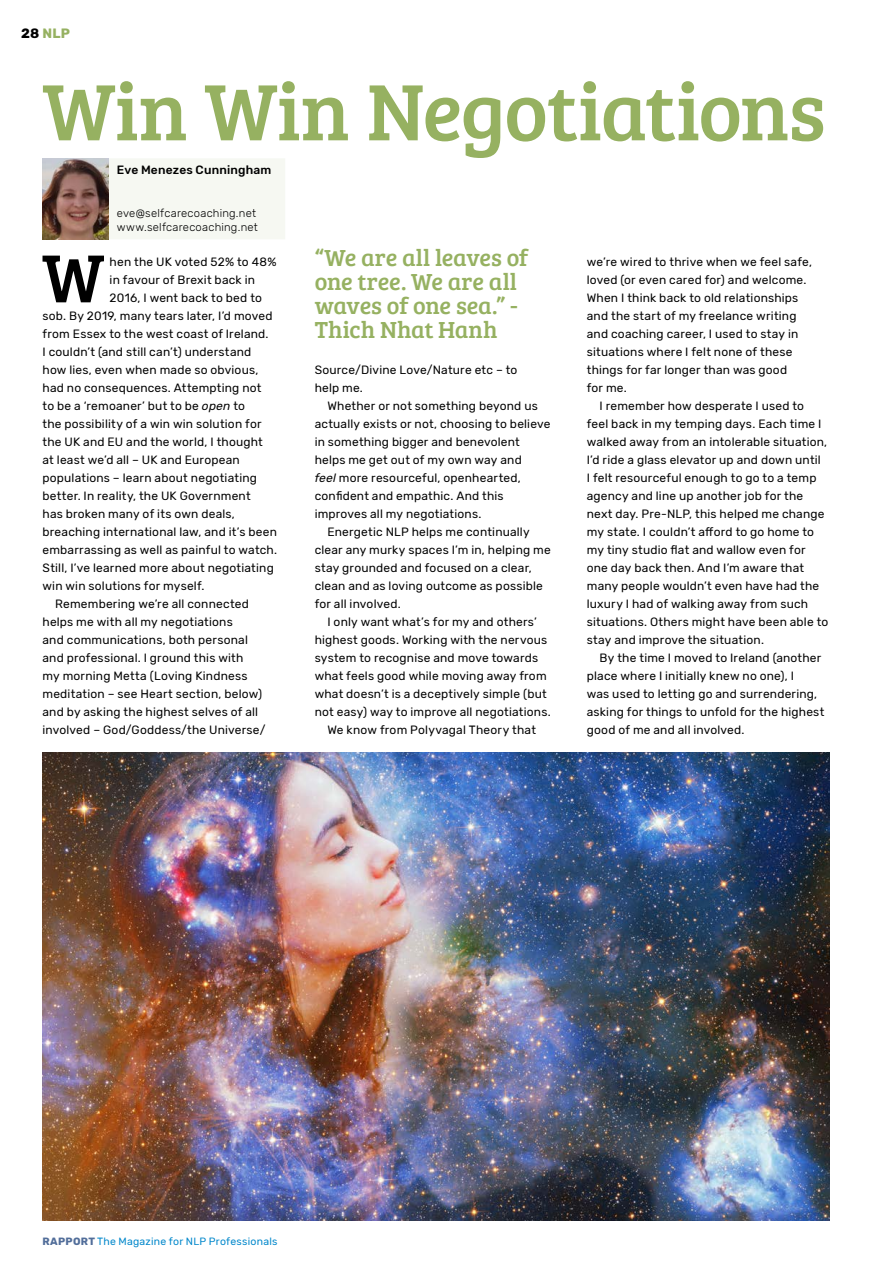
<style>
.page{position:relative;width:893px;height:1263px;background:#fff}
.page>*{position:absolute;margin:0;border:0;box-sizing:border-box;transform-origin:0 0}
.t1{font:82.5px "Bree Serif";letter-spacing:-.015em;color:#96b161}
.t2{font:70.2px "Bree Serif";color:#000}
.t3{font:24px/24px "Bree Serif";letter-spacing:-.005em;color:#96b161}
.t4{font:700 13.5px "Rubik";color:#96b161}
.t5{font:12px/18px "Rubik";letter-spacing:.015em;color:#000}
.t6{font:500 12px "Rubik";letter-spacing:.015em;color:#000}
.t7{font:300 11.25px/13.5px "Rubik";letter-spacing:.025em;color:#000}
.t8{font:10.5px "Rubik";letter-spacing:.02em;color:#0087cb}
.s1{color:#000}
.s2{font-style:italic}
.s3{font-weight:700;color:#526e9a}
</style>
<div class="page">
<img style="left:43px;top:752px;width:786px;height:468px">
<div style="left:108px;top:158px;width:177px;height:81px;background:#f6f8f2"></div>
<img style="left:43px;top:158px;width:65px;height:81px">
<p class="t4" style="left:21px;top:26px;width:50px"><span class="s1">28</span> NLP</p>
<h1 class="t1" style="left:43px;top:51px;width:785px">Win Win Negotiations</h1>
<p class="t6" style="left:117px;top:163px;width:156px">Eve Menezes Cunningham</p>
<p class="t7" style="left:117px;top:207px;width:142px">eve@selfcarecoaching.net www.selfcarecoaching.net</p>
<h2 class="t2" style="left:42px;top:227px;width:64px">W</h2>
<p class="t5" style="left:110px;top:253px;width:168px">hen the UK voted 52% to 48%</p>
<p class="t5" style="left:110px;top:271px;width:147px">in favour of Brexit back in</p>
<p class="t5" style="left:110px;top:289px;width:154px">2016, I went back to bed to</p>
<p class="t5" style="left:43px;top:307px;width:232px">sob. By 2019, many tears later, I’d moved</p>
<p class="t5" style="left:43px;top:325px;width:228px">from Essex to the west coast of Ireland.</p>
<p class="t5" style="left:43px;top:343px;width:210px">I couldn’t (and still can’t) understand</p>
<p class="t5" style="left:43px;top:361px;width:217px">how lies, even when made so obvious,</p>
<p class="t5" style="left:43px;top:379px;width:220px">had no consequences. Attempting not</p>
<p class="t5" style="left:43px;top:397px;width:204px">to be a ‘remoaner’ but to be <span class="s2">open</span> to</p>
<p class="t5" style="left:43px;top:415px;width:221px">the possibility of a win win solution for</p>
<p class="t5" style="left:43px;top:433px;width:222px">the UK and EU and the world, I thought</p>
<p class="t5" style="left:43px;top:451px;width:199px">at least we’d all – UK and European</p>
<p class="t5" style="left:43px;top:469px;width:216px">populations – learn about negotiating</p>
<p class="t5" style="left:43px;top:487px;width:210px">better. In reality, the UK Government</p>
<p class="t5" style="left:43px;top:505px;width:194px">has broken many of its own deals,</p>
<p class="t5" style="left:43px;top:523px;width:236px">breaching international law, and it’s been</p>
<p class="t5" style="left:43px;top:541px;width:236px">embarrassing as well as painful to watch.</p>
<p class="t5" style="left:43px;top:559px;width:233px">Still, I’ve learned more about negotiating</p>
<p class="t5" style="left:43px;top:577px;width:163px">win win solutions for myself.</p>
<p class="t5" style="left:55px;top:595px;width:195px">Remembering we’re all connected</p>
<p class="t5" style="left:43px;top:613px;width:192px">helps me with all my negotiations</p>
<p class="t5" style="left:43px;top:631px;width:207px">and communications, both personal</p>
<p class="t5" style="left:43px;top:649px;width:202px">and professional. I ground this with</p>
<p class="t5" style="left:43px;top:667px;width:207px">my morning Metta (Loving Kindness</p>
<p class="t5" style="left:43px;top:685px;width:221px">meditation – see Heart section, below)</p>
<p class="t5" style="left:43px;top:703px;width:217px">and by asking the highest selves of all</p>
<p class="t5" style="left:43px;top:721px;width:224px">involved – God/Goddess/the Universe/</p>
<h3 class="t3" style="left:315px;top:245px;width:215px">“We are all leaves of one tree. We are all waves of one sea.” -<br>Thich Nhat Hanh</h3>
<p class="t5" style="left:315px;top:361px;width:204px">Source/Divine Love/Nature etc – to help me.</p>
<p class="t5" style="left:327px;top:397px;width:212px">Whether or not something beyond us</p>
<p class="t5" style="left:315px;top:415px;width:237px">actually exists or not, choosing to believe</p>
<p class="t5" style="left:315px;top:433px;width:207px">in something bigger and benevolent</p>
<p class="t5" style="left:315px;top:451px;width:209px">helps me get out of my own way and</p>
<p class="t5" style="left:315px;top:469px;width:208px"><span class="s2">feel</span> more resourceful, openhearted,</p>
<p class="t5" style="left:315px;top:487px;width:191px">confident and empathic. And this</p>
<p class="t5" style="left:315px;top:505px;width:168px">improves all my negotiations.</p>
<p class="t5" style="left:327px;top:523px;width:204px">Energetic NLP helps me continually</p>
<p class="t5" style="left:315px;top:541px;width:238px">clear any murky spaces I’m in, helping me</p>
<p class="t5" style="left:315px;top:559px;width:218px">stay grounded and focused on a clear,</p>
<p class="t5" style="left:315px;top:577px;width:230px">clean and as loving outcome as possible</p>
<p class="t5" style="left:315px;top:595px;width:88px">for all involved.</p>
<p class="t5" style="left:327px;top:613px;width:211px">I only want what’s for my and others’</p>
<p class="t5" style="left:315px;top:631px;width:234px">highest goods. Working with the nervous</p>
<p class="t5" style="left:315px;top:649px;width:225px">system to recognise and move towards</p>
<p class="t5" style="left:315px;top:667px;width:234px">what feels good while moving away from</p>
<p class="t5" style="left:315px;top:685px;width:234px">what doesn’t is a deceptively simple (but</p>
<p class="t5" style="left:315px;top:703px;width:238px">not easy) way to improve all negotiations.</p>
<p class="t5" style="left:327px;top:721px;width:210px">We know from Polyvagal Theory that</p>
<p class="t5" style="left:587px;top:253px;width:227px">we’re wired to thrive when we feel safe, loved (or even cared for) and welcome.<br>When I think back to old relationships and the start of my freelance writing and coaching career, I used to stay in situations where I felt none of these things for far longer than was good<br>for me.</p>
<p class="t5" style="left:587px;top:397px;width:243px;text-indent:13px">I remember how desperate I used to feel back in my temping days. Each time I walked away from an intolerable situation, I’d ride a glass elevator up and down until<br>I felt resourceful enough to go to a temp agency and line up another job for the next day. Pre-NLP, this helped me change my state. I couldn’t afford to go home to my tiny studio flat and wallow even for one day back then. And I’m aware that many people wouldn’t even have had the luxury I had of walking away from such situations. Others might have been able to stay and improve the situation.</p>
<p class="t5" style="left:587px;top:649px;width:239px;text-indent:13px">By the time I moved to Ireland (another place where I initially knew no one), I<br>was used to letting go and surrendering, asking for things to unfold for the highest good of me and all involved.</p>
<p class="t8" style="left:43px;top:1235px;width:236px"><span class="s3">RAPPorT</span> The Magazine for NLP Professionals</p>
</div>
